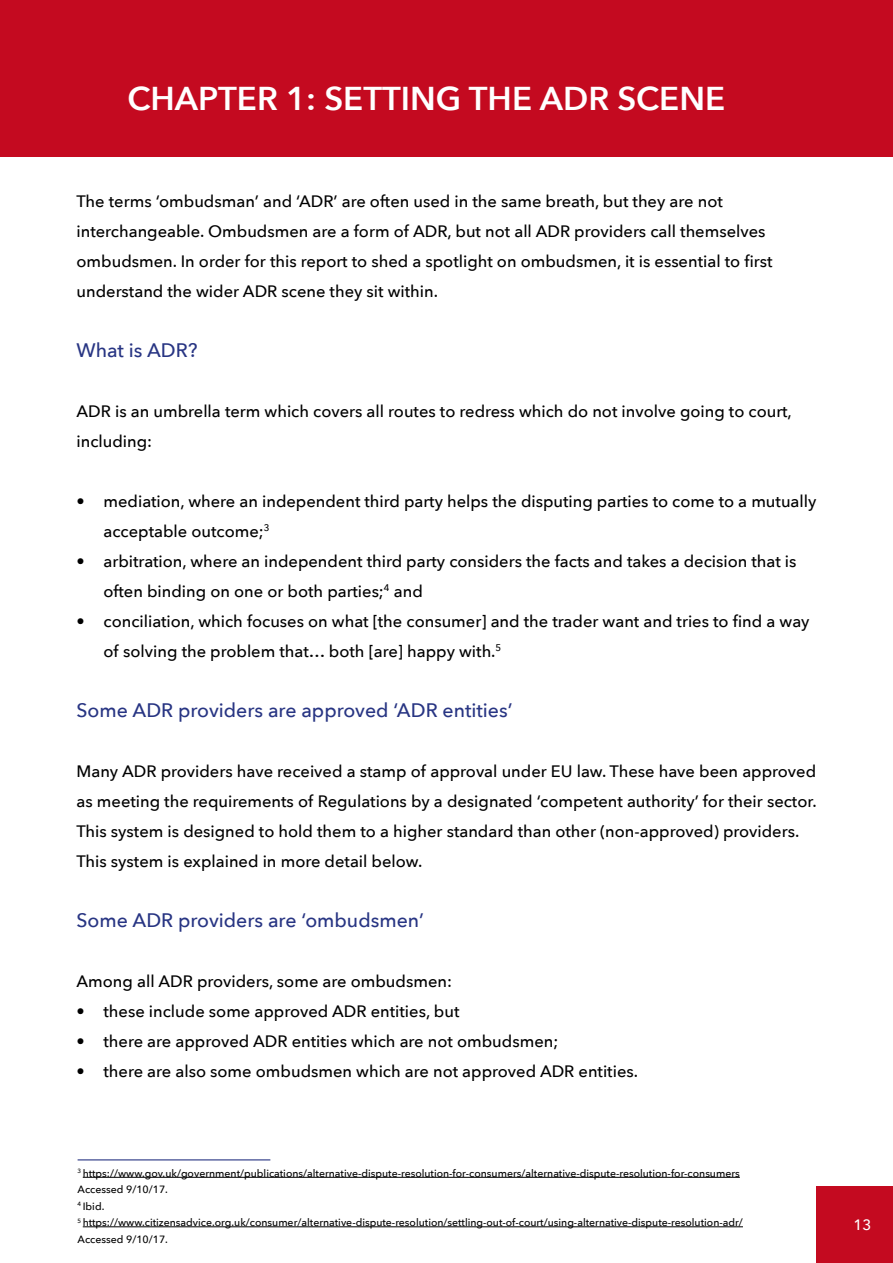
<style>
.page{position:relative;width:893px;height:1263px;background:#fff}
.page>*{position:absolute;margin:0;border:0;box-sizing:border-box;transform-origin:0 0}
.t1{font:600 33px "Avenir Next";color:#fff}
.t2{font:500 19.5px "Avenir Next";color:#283583}
.t3{font:500 16.5px/30px "Avenir Next";color:#000}
.t4{font:500 15px "Avenir Next";color:#fff}
.t5{font:500 10.5px/16.5px "Avenir Next";color:#000}
</style>
<div class="page">
<div style="left:0;top:0;width:893px;height:156px;background:#c40a20"></div>
<hr style="left:78px;top:1159px;width:192px;height:1px;background:#283583">
<hr style="left:83px;top:1177px;width:657px;height:1px;background:#000">
<hr style="left:83px;top:1226px;width:660px;height:1px;background:#000">
<div style="left:816px;top:1186px;width:77px;height:77px;background:#c40a20"></div>
<h1 class="t1" style="left:128px;top:71px;width:599px">CHAPTER 1: SETTING THE ADR SCENE</h1>
<p class="t3" style="left:77px;top:185px;width:697px">The terms ‘ombudsman’ and ‘ADR’ are often used in the same breath, but they are not interchangeable. Ombudsmen are a form of ADR, but not all ADR providers call themselves ombudsmen. In order for this report to shed a spotlight on ombudsmen, it is essential to first understand the wider ADR scene they sit within.</p>
<p class="t2" style="left:77px;top:333px;width:122px">What is ADR?</p>
<p class="t3" style="left:77px;top:395px;width:717px">ADR is an umbrella term which covers all routes to redress which do not involve going to court, including:</p>
<p class="t3" style="left:104px;top:485px;width:714px;text-indent:-27px">• mediation, where an independent third party helps the disputing parties to come to a mutually acceptable outcome;<sup>3</sup></p>
<p class="t3" style="left:104px;top:545px;width:694px;text-indent:-27px">• arbitration, where an independent third party considers the facts and takes a decision that is often binding on one or both parties;<sup>4</sup> and</p>
<p class="t3" style="left:104px;top:605px;width:708px;text-indent:-27px">• conciliation, which focuses on what [the consumer] and the trader want and tries to find a way of solving the problem that… both [are] happy with.<sup>5</sup></p>
<p class="t2" style="left:77px;top:693px;width:438px">Some ADR providers are approved ‘ADR entities’</p>
<p class="t3" style="left:77px;top:755px;width:742px">Many ADR providers have received a stamp of approval under EU law. These have been approved as meeting the requirements of Regulations by a designated ‘competent authority’ for their sector.<br>This system is designed to hold them to a higher standard than other (non-approved) providers.<br>This system is explained in more detail below.</p>
<p class="t2" style="left:77px;top:903px;width:349px">Some ADR providers are ‘ombudsmen’</p>
<p class="t3" style="left:77px;top:965px;width:377px">Among all ADR providers, some are ombudsmen:</p>
<p class="t3" style="left:77px;top:995px;width:384px">• these include some approved ADR entities, but</p>
<p class="t3" style="left:77px;top:1025px;width:483px">• there are approved ADR entities which are not ombudsmen;</p>
<p class="t3" style="left:77px;top:1055px;width:563px">• there are also some ombudsmen which are not approved ADR entities.</p>
<p class="t5" style="left:78px;top:1164px;width:667px"><sup>3</sup> https://www.gov.uk/government/publications/alternative-dispute-resolution-for-consumers/alternative-dispute-resolution-for-consumers Accessed 9/10/17.<br><sup>4</sup> Ibid.<br><sup>5</sup> https://www.citizensadvice.org.uk/consumer/alternative-dispute-resolution/settling-out-of-court/using-alternative-dispute-resolution-adr/ Accessed 9/10/17.</p>
<p class="t4" style="left:854px;top:1212px;width:19px">13</p>
</div>
